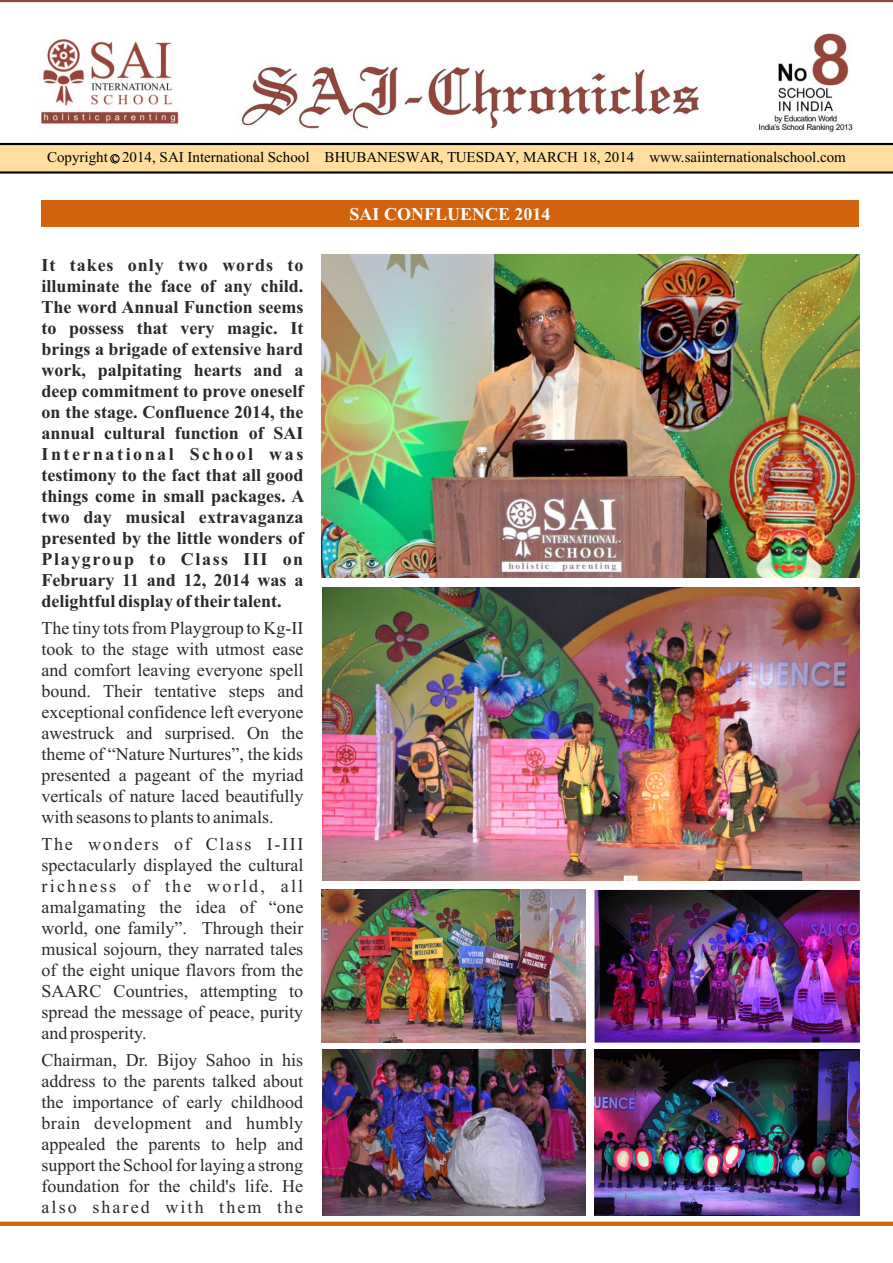
<style>
.page{position:relative;width:893px;height:1263px;background:#fff}
.page>*{position:absolute;margin:0;border:0;box-sizing:border-box;transform-origin:0 0}
.t1{font:18px/21px "Times New Roman";color:#2b2929;text-align:justify}
.t2{font:700 18px/21px "Times New Roman";color:#2b2929;text-align:justify}
.t3{font:700 18px "Times New Roman";color:#fff}
.t4{font:15px "Times New Roman";color:#000}
</style>
<div class="page">
<div style="left:41px;top:200px;width:817px;height:27px;background:#d1630f"></div>
<img style="left:40px;top:33px;width:813px;height:99px">
<hr style="left:0;top:0;width:893px;height:2px;background:#96453b">
<div style="left:0;top:144px;width:893px;height:28px;background:#ffde9e"></div>
<hr style="left:0;top:143px;width:893px;height:2px;background:#000">
<hr style="left:0;top:171px;width:893px;height:3px;background:#000">
<div style="left:111px;top:154px;width:8px;height:9px;border:1px solid #000;border-radius:50%"></div>
<svg style="left:0;top:1222px;width:893px;height:4px;background:#d16613"></svg>
<img style="left:322px;top:587px;width:537px;height:294px">
<img style="left:321px;top:889px;width:265px;height:153px">
<img style="left:595px;top:890px;width:265px;height:152px">
<img style="left:323px;top:1050px;width:262px;height:165px">
<img style="left:595px;top:1049px;width:265px;height:166px">
<img style="left:321px;top:254px;width:538px;height:324px">
<p class="t4" style="left:47px;top:152px;width:800px">Copyright c 2014, SAI International School BHUBANESWAR, TUESDAY, MARCH 18, 2014 www.saiinternationalschool.com</p>
<p class="t2" style="left:42px;top:256px;width:264px">It takes only two words to illuminate the face of any child.<br>The word Annual Function seems to possess that very magic. It brings a brigade of extensive hard work, palpitating hearts and a deep commitment to prove oneself on the stage. Confluence 2014, the annual cultural function of SAI International School was testimony to the fact that all good things come in small packages. A two day musical extravaganza presented by the little wonders of Playgroup to Class III on February 11 and 12, 2014 was a delightful display of their talent.</p>
<p class="t1" style="left:42px;top:619px;width:263px">The tiny tots from Playgroup to Kg-II took to the stage with utmost ease and comfort leaving everyone spell bound. Their tentative steps and exceptional confidence left everyone awestruck and surprised. On the theme of “Nature Nurtures”, the kids presented a pageant of the myriad verticals of nature laced beautifully with seasons to plants to animals.</p>
<p class="t1" style="left:42px;top:835px;width:263px">The wonders of Class I-III spectacularly displayed the cultural richness of the world, all amalgamating the idea of “one world, one family”. Through their musical sojourn, they narrated tales of the eight unique flavors from the SAARC Countries, attempting to spread the message of peace, purity and prosperity.</p>
<p class="t1" style="left:42px;top:1051px;width:263px">Chairman, Dr. Bijoy Sahoo in his address to the parents talked about the importance of early childhood brain development and humbly appealed the parents to help and support the School for laying a strong foundation for the child's life. He also shared with them the</p>
<p class="t3" style="left:350px;top:207px;width:203px">SAI CONFLUENCE 2014</p>
</div>
